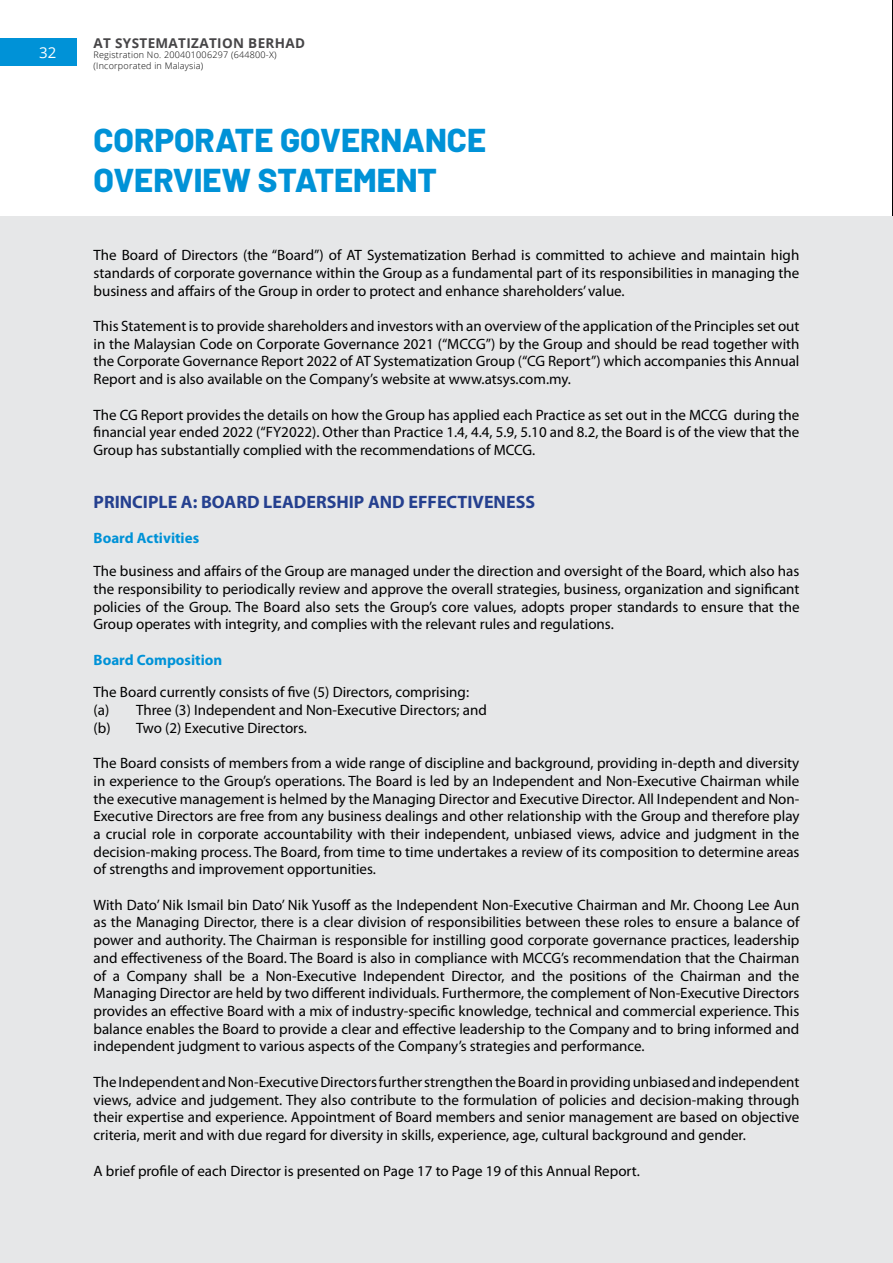
<style>
.page{position:relative;width:893px;height:1263px;background:#fff}
.page>*{position:absolute;margin:0;border:0;box-sizing:border-box;transform-origin:0 0}
.t1{font:800 33px/39.6px "Barlow";color:#0092d7}
.t2{font:700 18px "Myriad Pro";color:#25408f}
.t3{font:15px/17.7px "Myriad Pro";color:#000;text-align:justify}
.t4{font:700 15px "Myriad Pro";color:#0092d7}
.t5{font:15px "Open Sans";color:#fff}
.t6{font:700 13.5px "Open Sans";letter-spacing:.025em;color:#464547}
.t7{font:300 9px/10.4px "Open Sans";letter-spacing:.025em;color:#000}
</style>
<div class="page">
<hr style="left:892px;top:0;width:1px;height:1263px;background:#000">
<div style="left:0;top:39px;width:77px;height:27px;background:#0092d7"></div>
<div style="left:0;top:217px;width:893px;height:1046px;background:#e6e7e8"></div>
<p class="t6" style="left:94px;top:34px;width:213px">AT SYSTEMATIZATION BERHAD</p>
<p class="t5" style="left:39px;top:43px;width:19px">32</p>
<p class="t7" style="left:94px;top:49px;width:184px">Registration No. 200401006297 (644800-X) (Incorporated in Malaysia)</p>
<h1 class="t1" style="left:94px;top:118px;width:394px">CORPORATE GOVERNANCE<br>OVERVIEW STATEMENT</h1>
<p class="t3" style="left:94px;top:247px;width:707px">The Board of Directors (the “Board”) of AT Systematization Berhad is committed to achieve and maintain high standards of corporate governance within the Group as a fundamental part of its responsibilities in managing the business and affairs of the Group in order to protect and enhance shareholders’ value.</p>
<p class="t3" style="left:94px;top:317px;width:707px">This Statement is to provide shareholders and investors with an overview of the application of the Principles set out in the Malaysian Code on Corporate Governance 2021 (“MCCG”) by the Group and should be read together with the Corporate Governance Report 2022 of AT Systematization Group (“CG Report”) which accompanies this Annual Report and is also available on the Company’s website at www.atsys.com.my.</p>
<p class="t3" style="left:94px;top:406px;width:707px">The CG Report provides the details on how the Group has applied each Practice as set out in the MCCG during the financial year ended 2022 (“FY2022). Other than Practice 1.4, 4.4, 5.9, 5.10 and 8.2, the Board is of the view that the Group has substantially complied with the recommendations of MCCG.</p>
<p class="t2" style="left:94px;top:492px;width:443px">PRINCIPLE A: BOARD LEADERSHIP AND EFFECTIVENESS</p>
<p class="t4" style="left:94px;top:530px;width:107px">Board Activities</p>
<p class="t3" style="left:94px;top:562px;width:707px">The business and affairs of the Group are managed under the direction and oversight of the Board, which also has the responsibility to periodically review and approve the overall strategies, business, organization and significant policies of the Group. The Board also sets the Group’s core values, adopts proper standards to ensure that the Group operates with integrity, and complies with the relevant rules and regulations.</p>
<p class="t4" style="left:94px;top:651px;width:130px">Board Composition</p>
<p class="t3" style="left:94px;top:684px;width:395px;text-align:left">The Board currently consists of five (5) Directors, comprising: (a) Three (3) Independent and Non-Executive Directors; and (b) Two (2) Executive Directors.</p>
<p class="t3" style="left:94px;top:754px;width:707px">The Board consists of members from a wide range of discipline and background, providing in-depth and diversity in experience to the Group’s operations. The Board is led by an Independent and Non-Executive Chairman while the executive management is helmed by the Managing Director and Executive Director. All Independent and Non-Executive Directors are free from any business dealings and other relationship with the Group and therefore play a crucial role in corporate accountability with their independent, unbiased views, advice and judgment in the decision-making process. The Board, from time to time undertakes a review of its composition to determine areas of strengths and improvement opportunities.</p>
<p class="t3" style="left:94px;top:896px;width:707px">With Dato’ Nik Ismail bin Dato’ Nik Yusoff as the Independent Non-Executive Chairman and Mr. Choong Lee Aun as the Managing Director, there is a clear division of responsibilities between these roles to ensure a balance of power and authority. The Chairman is responsible for instilling good corporate governance practices, leadership and effectiveness of the Board. The Board is also in compliance with MCCG’s recommendation that the Chairman of a Company shall be a Non-Executive Independent Director, and the positions of the Chairman and the Managing Director are held by two different individuals. Furthermore, the complement of Non-Executive Directors provides an effective Board with a mix of industry-specific knowledge, technical and commercial experience. This balance enables the Board to provide a clear and effective leadership to the Company and to bring informed and independent judgment to various aspects of the Company’s strategies and performance.</p>
<p class="t3" style="left:94px;top:1073px;width:707px">The Independent and Non-Executive Directors further strengthen the Board in providing unbiased and independent views, advice and judgement. They also contribute to the formulation of policies and decision-making through their expertise and experience. Appointment of Board members and senior management are based on objective criteria, merit and with due regard for diversity in skills, experience, age, cultural background and gender.</p>
<p class="t3" style="left:94px;top:1162px;width:548px">A brief profile of each Director is presented on Page 17 to Page 19 of this Annual Report.</p>
</div>
